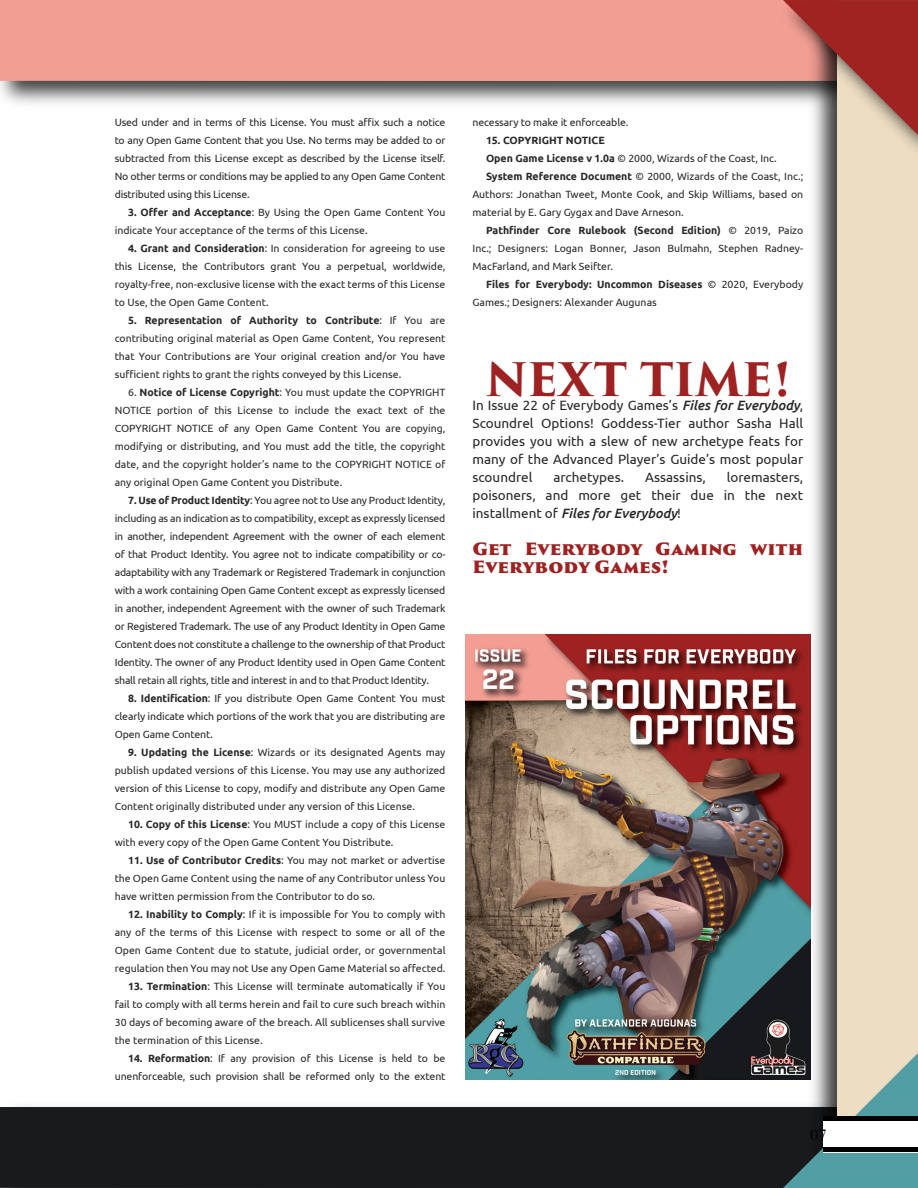
<style>
.page{position:relative;width:918px;height:1188px;background:#fff}
.page>*{position:absolute;margin:0;border:0;box-sizing:border-box;transform-origin:0 0}
.t1{font:700 45px "Trajan Pro 3";letter-spacing:-.005em;color:#9e2222}
.t2{font:18px "Perpetua";color:#000}
.t3{font:900 16.5px/18px "Trajan Pro 3";color:#9e2222}
.t4{font:13.5px/18px "Ubuntu";color:#292829;text-align:justify}
.t5{font:10.5px/18px "Ubuntu";color:#292829;text-align:justify}
.t6{font:700 10.5px "Ubuntu";color:#292829}
.s1{font-weight:700}
.s2{font-weight:400}
.s3{font-weight:500;font-style:italic}
</style>
<div class="page">
<div style="left:0;top:1107px;width:771px;height:81px;background:#181a1c"></div>
<img style="left:0;top:81px;width:771px;height:23px">
<div style="left:0;top:0;width:771px;height:81px;background:#f29e93"></div>
<img style="left:810px;top:168px;width:27px;height:873px">
<div style="left:837px;top:168px;width:81px;height:873px;background:#ecddc3"></div>
<img style="left:771px;top:0;width:147px;height:168px">
<svg style="left:783px;top:0;width:135px;height:135px;background:#b36760"></svg>
<img style="left:771px;top:1041px;width:147px;height:147px">
<svg style="left:783px;top:1053px;width:135px;height:135px;background:#7b9996"></svg>
<div style="left:824px;top:1116px;width:94px;height:36px;background:#fff"></div>
<hr style="left:823px;top:1116px;width:95px;height:4px;background:#000">
<hr style="left:824px;top:1148px;width:94px;height:4px;background:#000">
<img style="left:466px;top:634px;width:344px;height:446px">
<p class="t5" style="left:115px;top:113px;width:332px">Used under and in terms of this License. You must affix such a notice to any Open Game Content that you Use. No terms may be added to or subtracted from this License except as described by the License itself.<br>No other terms or conditions may be applied to any Open Game Content distributed using this License.</p>
<p class="t5" style="left:115px;top:203px;width:332px;text-indent:14px"><span class="s1">3. Offer and Acceptance</span>: By Using the Open Game Content You indicate Your acceptance of the terms of this License.</p>
<p class="t5" style="left:115px;top:239px;width:332px;text-indent:14px"><span class="s1">4. Grant and Consideration</span>: In consideration for agreeing to use this License, the Contributors grant You a perpetual, worldwide, royalty-free, non-exclusive license with the exact terms of this License to Use, the Open Game Content.</p>
<p class="t5" style="left:115px;top:311px;width:332px;text-indent:14px"><span class="s1">5. Representation of Authority to Contribute</span>: If You are contributing original material as Open Game Content, You represent that Your Contributions are Your original creation and/or You have sufficient rights to grant the rights conveyed by this License.</p>
<p class="t5" style="left:115px;top:383px;width:332px;text-indent:14px">6. <span class="s1">Notice of License Copyright</span>: You must update the COPYRIGHT NOTICE portion of this License to include the exact text of the COPYRIGHT NOTICE of any Open Game Content You are copying, modifying or distributing, and You must add the title, the copyright date, and the copyright holder’s name to the COPYRIGHT NOTICE of any original Open Game Content you Distribute.</p>
<p class="t5" style="left:115px;top:491px;width:332px;text-indent:14px"><span class="s1">7. Use of Product Identity</span>: You agree not to Use any Product Identity, including as an indication as to compatibility, except as expressly licensed in another, independent Agreement with the owner of each element of that Product Identity. You agree not to indicate compatibility or co&shy;adaptability with any Trademark or Registered Trademark in conjunction with a work containing Open Game Content except as expressly licensed in another, independent Agreement with the owner of such Trademark or Registered Trademark. The use of any Product Identity in Open Game Content does not constitute a challenge to the ownership of that Product Identity. The owner of any Product Identity used in Open Game Content shall retain all rights, title and interest in and to that Product Identity.</p>
<p class="t5" style="left:115px;top:689px;width:332px;text-indent:14px"><span class="s1">8. Identification</span>: If you distribute Open Game Content You must clearly indicate which portions of the work that you are distributing are Open Game Content.</p>
<p class="t5" style="left:115px;top:743px;width:332px;text-indent:14px"><span class="s1">9. Updating the License</span>: Wizards or its designated Agents may publish updated versions of this License. You may use any authorized version of this License to copy, modify and distribute any Open Game Content originally distributed under any version of this License.</p>
<p class="t5" style="left:115px;top:815px;width:332px;text-indent:14px"><span class="s1">10. Copy of this License</span>: You MUST include a copy of this License with every copy of the Open Game Content You Distribute.</p>
<p class="t5" style="left:115px;top:851px;width:332px;text-indent:14px"><span class="s1">11. Use of Contributor Credits</span>: You may not market or advertise the Open Game Content using the name of any Contributor unless You have written permission from the Contributor to do so.</p>
<p class="t5" style="left:115px;top:905px;width:332px;text-indent:14px"><span class="s1">12. Inability to Comply</span>: If it is impossible for You to comply with any of the terms of this License with respect to some or all of the Open Game Content due to statute, judicial order, or governmental regulation then You may not Use any Open Game Material so affected.</p>
<p class="t5" style="left:115px;top:977px;width:332px;text-indent:14px"><span class="s1">13. Termination</span>: This License will terminate automatically if You fail to comply with all terms herein and fail to cure such breach within 30 days of becoming aware of the breach. All sublicenses shall survive the termination of this License.</p>
<p class="t5" style="left:115px;top:1049px;width:332px;text-align:right"><span class="s1">14. Reformation</span>: If any provision of this License is held to be unenforceable, such provision shall be reformed only to the extent</p>
<p class="t5" style="left:473px;top:113px;width:158px">necessary to make it enforceable.</p>
<p class="t6" style="left:486px;top:134px;width:120px">15. COPYRIGHT NOTICE</p>
<p class="t5" style="left:486px;top:149px;width:292px"><span class="s1">Open Game License v 1.0a</span> © 2000, Wizards of the Coast, Inc.</p>
<p class="t5" style="left:486px;top:167px;width:319px"><span class="s1">System Reference Document</span> © 2000, Wizards of the Coast, Inc.;</p>
<p class="t5" style="left:473px;top:185px;width:332px">Authors: Jonathan Tweet, Monte Cook, and Skip Williams, based on</p>
<p class="t5" style="left:473px;top:203px;width:213px">material by E. Gary Gygax and Dave Arneson.</p>
<p class="t6" style="left:486px;top:224px;width:319px">Pathfinder Core Rulebook (Second Edition) <span class="s2">© 2019, Paizo</span></p>
<p class="t5" style="left:473px;top:239px;width:332px">Inc.; Designers: Logan Bonner, Jason Bulmahn, Stephen Radney-</p>
<p class="t5" style="left:473px;top:257px;width:142px">MacFarland, and Mark Seifter.</p>
<p class="t6" style="left:486px;top:278px;width:319px">Files for Everybody: Uncommon Diseases <span class="s2">© 2020, Everybody</span></p>
<p class="t5" style="left:473px;top:293px;width:186px">Games.; Designers: Alexander Augunas</p>
<h1 class="t1" style="left:485px;top:346px;width:307px">NEXT TIME!</h1>
<p class="t4" style="left:473px;top:396px;width:332px">In Issue 22 of Everybody Games’s <span class="s3">Files for Everybody</span>, Scoundrel Options! Goddess-Tier author Sasha Hall provides you with a slew of new archetype feats for many of the Advanced Player’s Guide’s most popular scoundrel</p>
<p class="t4" style="left:473px;top:468px;width:332px;text-indent:254px">loremasters, poisoners, and more get their due in the next installment of <span class="s3">Files for Everybody</span>!</p>
<h3 class="t3" style="left:473px;top:540px;width:332px">Get Everybody Gaming with<br>Everybody Games!</h3>
<p class="t4" style="left:553px;top:468px;width:72px">archetypes.</p>
<p class="t4" style="left:645px;top:468px;width:62px">Assassins,</p>
<h2 class="t2" style="left:810px;top:1123px;width:18px">07</h2>
</div>
